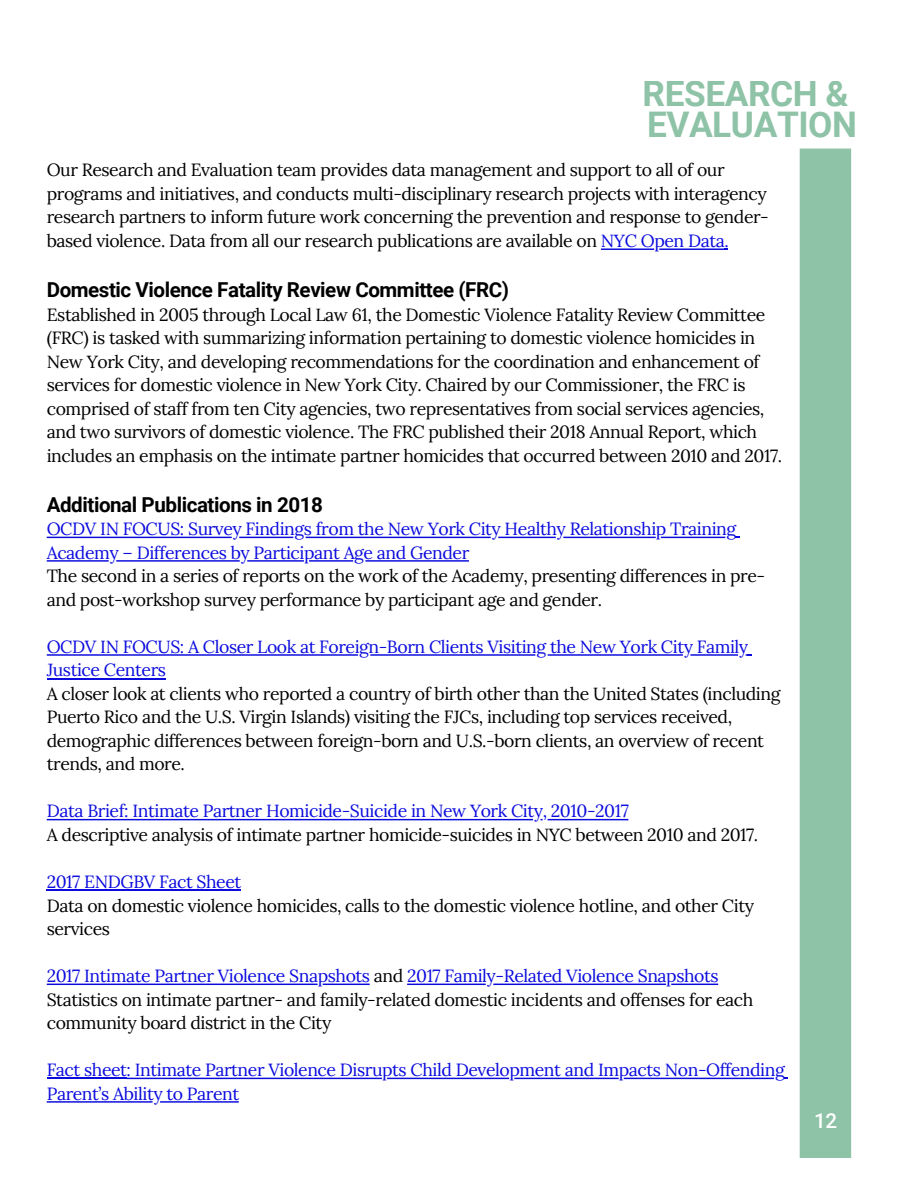
<style>
.page{position:relative;width:918px;height:1188px;background:#fff}
.page>*{position:absolute;margin:0;border:0;box-sizing:border-box;transform-origin:0 0}
.t1{font:700 35.25px/30.9px "Roboto";letter-spacing:-.015em;color:#8ec3a7}
.t2{font:700 20.55px "Roboto";letter-spacing:-.02em;color:#000}
.t3{font:500 20.55px "Roboto";color:#fff}
.t4{font:17.7px/23.5px "Lora";letter-spacing:-.025em;color:#000}
.t5{font:17.7px/23.5px "Lora";letter-spacing:-.025em;color:#0b0bde}
.s1{color:#0b0bde}
</style>
<div class="page">
<hr style="left:659px;top:248px;width:65px;height:2px;background:#0b0bde">
<hr style="left:601px;top:248px;width:53px;height:2px;background:#0b0bde">
<hr style="left:661px;top:537px;width:64px;height:1px;background:#0b0bde">
<hr style="left:563px;top:537px;width:93px;height:1px;background:#0b0bde">
<hr style="left:498px;top:537px;width:58px;height:1px;background:#0b0bde">
<hr style="left:306px;top:537px;width:185px;height:1px;background:#0b0bde">
<hr style="left:239px;top:537px;width:54px;height:1px;background:#0b0bde">
<hr style="left:47px;top:537px;width:185px;height:1px;background:#0b0bde">
<hr style="left:365px;top:560px;width:104px;height:2px;background:#0b0bde">
<hr style="left:309px;top:560px;width:44px;height:2px;background:#0b0bde">
<hr style="left:247px;top:560px;width:57px;height:2px;background:#0b0bde">
<hr style="left:116px;top:560px;width:124px;height:2px;background:#0b0bde">
<hr style="left:47px;top:560px;width:62px;height:2px;background:#0b0bde">
<hr style="left:690px;top:654px;width:48px;height:2px;background:#0b0bde">
<hr style="left:548px;top:654px;width:135px;height:2px;background:#0b0bde">
<hr style="left:370px;top:654px;width:165px;height:2px;background:#0b0bde">
<hr style="left:47px;top:654px;width:311px;height:2px;background:#0b0bde">
<svg style="left:746px;top:654px;width:6px;height:2px"></svg>
<hr style="left:47px;top:678px;width:119px;height:1px;background:#0b0bde">
<hr style="left:548px;top:819px;width:80px;height:1px;background:#0b0bde">
<hr style="left:47px;top:819px;width:486px;height:1px;background:#0b0bde">
<hr style="left:47px;top:889px;width:194px;height:2px;background:#0b0bde">
<hr style="left:323px;top:984px;width:47px;height:1px;background:#0b0bde">
<hr style="left:47px;top:984px;width:271px;height:1px;background:#0b0bde">
<hr style="left:671px;top:984px;width:47px;height:1px;background:#0b0bde">
<hr style="left:493px;top:984px;width:173px;height:1px;background:#0b0bde">
<hr style="left:407px;top:984px;width:79px;height:1px;background:#0b0bde">
<hr style="left:47px;top:1078px;width:80px;height:1px;background:#0b0bde">
<hr style="left:624px;top:1078px;width:150px;height:1px;background:#0b0bde">
<hr style="left:514px;top:1078px;width:105px;height:1px;background:#0b0bde">
<hr style="left:387px;top:1078px;width:122px;height:1px;background:#0b0bde">
<hr style="left:127px;top:1078px;width:255px;height:1px;background:#0b0bde">
<hr style="left:160px;top:1101px;width:79px;height:2px;background:#0b0bde">
<hr style="left:47px;top:1101px;width:106px;height:2px;background:#0b0bde">
<div style="left:800px;top:149px;width:51px;height:1008px;background:#8ec3a7"></div>
<p class="t1" style="left:643px;top:77px;width:216px">RESEARCH &amp;<br>EVALUATION</p>
<p class="t4" style="left:47px;top:157px;width:724px">Our Research and Evaluation team provides data management and support to all of our programs and initiatives, and conducts multi-disciplinary research projects with interagency research partners to inform future work concerning the prevention and response to gender&shy;based violence. Data from all our research publications are available on <span class="s1">NYC Open Data.</span></p>
<p class="t2" style="left:47px;top:275px;width:464px">Domestic Violence Fatality Review Committee (FRC)</p>
<p class="t4" style="left:47px;top:301px;width:737px">Established in 2005 through Local Law 61, the Domestic Violence Fatality Review Committee (FRC) is tasked with summarizing information pertaining to domestic violence homicides in New York City, and developing recommendations for the coordination and enhancement of services for domestic violence in New York City. Chaired by our Commissioner, the FRC is comprised of staff from ten City agencies, two representatives from social services agencies, and two survivors of domestic violence. The FRC published their 2018 Annual Report, which includes an emphasis on the intimate partner homicides that occurred between 2010 and 2017.</p>
<p class="t2" style="left:47px;top:490px;width:278px">Additional Publications in 2018</p>
<p class="t4" style="left:47px;top:516px;width:720px"><span class="s1">OCDV IN FOCUS: Survey Findings from the New York City Healthy Relationship Training Academy – Differences by Participant Age and Gender<br></span>The second in a series of reports on the work of the Academy, presenting differences in pre&shy;and post-workshop survey performance by participant age and gender.</p>
<p class="t4" style="left:47px;top:634px;width:735px"><span class="s1">OCDV IN FOCUS: A Closer Look at Foreign-Born Clients Visiting the New York City Family Justice Centers<br></span>A closer look at clients who reported a country of birth other than the United States (including Puerto Rico and the U.S. Virgin Islands) visiting the FJCs, including top services received, demographic differences between foreign-born and U.S.-born clients, an overview of recent trends, and more.</p>
<p class="t4" style="left:47px;top:798px;width:713px"><span class="s1">Data Brief: Intimate Partner Homicide-Suicide in New York City, 2010-2017<br></span>A descriptive analysis of intimate partner homicide-suicides in NYC between 2010 and 2017.</p>
<p class="t4" style="left:47px;top:869px;width:709px"><span class="s1">2017 ENDGBV Fact Sheet<br></span>Data on domestic violence homicides, calls to the domestic violence hotline, and other City services</p>
<p class="t4" style="left:47px;top:963px;width:708px"><span class="s1">2017 Intimate Partner Violence Snapshots</span> and <span class="s1">2017 Family-Related Violence Snapshots<br></span>Statistics on intimate partner- and family-related domestic incidents and offenses for each community board district in the City</p>
<p class="t5" style="left:47px;top:1057px;width:740px">Fact sheet: Intimate Partner Violence Disrupts Child Development and Impacts Non-Offending<br>Parent’s Ability to Parent</p>
<p class="t3" style="left:814px;top:1106px;width:24px">12</p>
</div>
